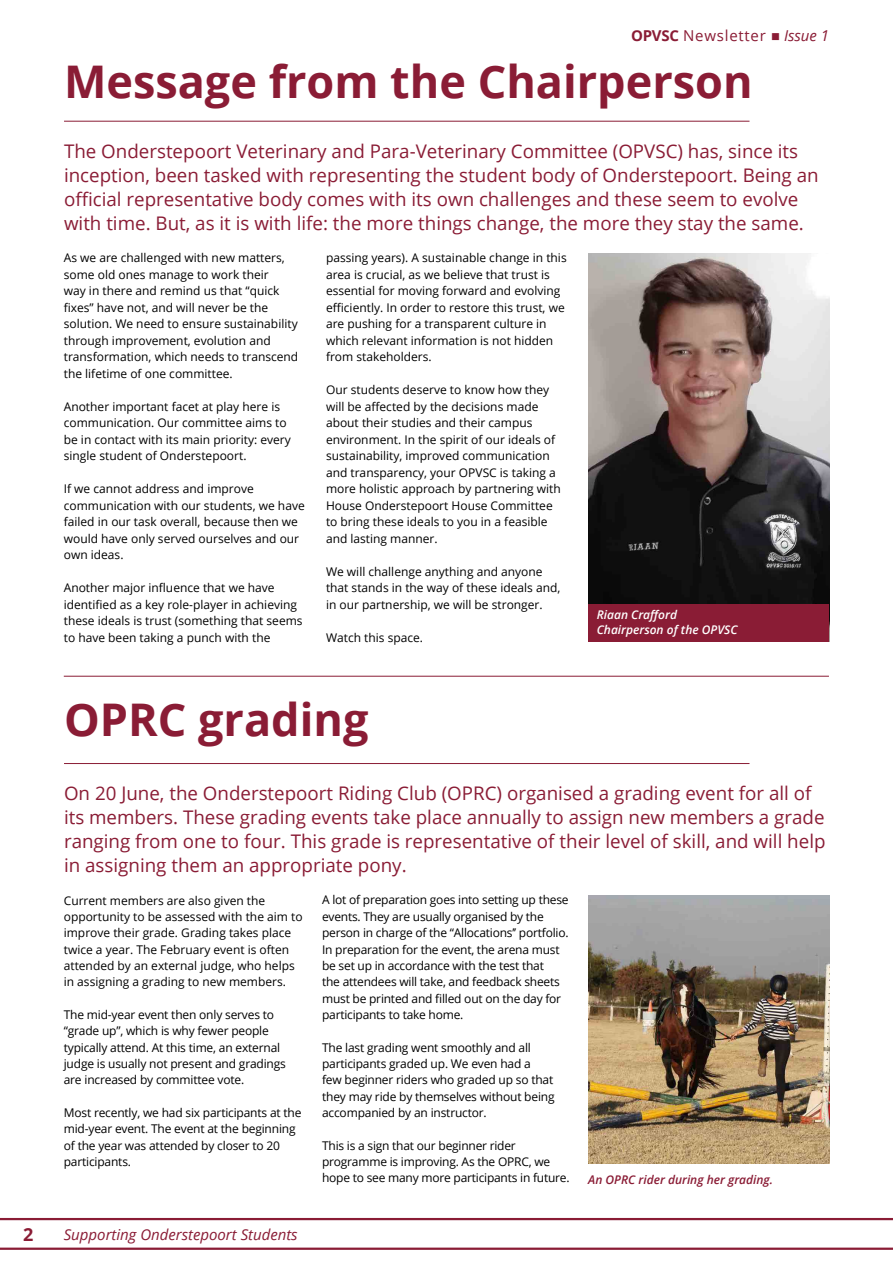
<style>
.page{position:relative;width:893px;height:1263px;background:#fff}
.page>*{position:absolute;margin:0;border:0;box-sizing:border-box;transform-origin:0 0}
.t1{font:700 45px "Open Sans";color:#8a1c35}
.t2{font:18.75px/24px "Open Sans";color:#8a1c35}
.t3{font:700 18px "Open Sans";color:#8a1c35}
.t4{font:italic 15px "Open Sans";color:#8a1c35}
.t5{font:15px "Open Sans";letter-spacing:.05em;color:#8a1c35}
.t6{font:12px/16.5px "Open Sans";color:#000}
.t7{font:12px/16.4px "Open Sans";letter-spacing:-.02em;color:#000}
.t8{font:italic 600 12px/15px "Open Sans";color:#fff}
.t9{font:italic 600 12px "Open Sans";color:#8a1c35}
.s1{font-weight:700}
.s2{font-style:italic}
</style>
<div class="page">
<hr style="left:0;top:1218px;width:893px;height:2px;background:#8a1c35">
<hr style="left:0;top:1247px;width:893px;height:3px;background:#8a1c35">
<img style="left:588px;top:895px;width:241px;height:268px">
<hr style="left:64px;top:763px;width:685px;height:1px;background:#8a1c35">
<hr style="left:64px;top:121px;width:685px;height:1px;background:#8a1c35">
<img style="left:588px;top:253px;width:241px;height:351px">
<hr style="left:64px;top:676px;width:765px;height:1px;background:#8a1c35">
<div style="left:588px;top:604px;width:241px;height:38px;background:#8a1c35"></div>
<h3 class="t3" style="left:23px;top:1221px;width:12px">2</h3>
<p class="t5" style="left:631px;top:25px;width:199px"><span class="s1">OPVSC</span> Newsletter ■ <span class="s2">Issue 1</span></p>
<h1 class="t1" style="left:64px;top:50px;width:690px">Message from the Chairperson</h1>
<p class="t2" style="left:64px;top:138px;width:756px">The Onderstepoort Veterinary and Para-Veterinary Committee (OPVSC) has, since its inception, been tasked with representing the student body of Onderstepoort. Being an official representative body comes with its own challenges and these seem to evolve with time. But, as it is with life: the more things change, the more they stay the same.</p>
<p class="t6" style="left:64px;top:249px;width:236px">As we are challenged with new matters, some old ones manage to work their<br>way in there and remind us that “quick fixes” have not, and will never be the solution. We need to ensure sustainability through improvement, evolution and transformation, which needs to transcend the lifetime of one committee.</p>
<p class="t6" style="left:64px;top:398px;width:229px">Another important facet at play here is communication. Our committee aims to be in contact with its main priority: every single student of Onderstepoort.</p>
<p class="t6" style="left:64px;top:480px;width:242px">If we cannot address and improve communication with our students, we have failed in our task overall, because then we would have only served ourselves and our own ideas.</p>
<p class="t6" style="left:64px;top:579px;width:240px">Another major influence that we have identified as a key role-player in achieving these ideals is trust (something that seems to have been taking a punch with the</p>
<p class="t6" style="left:326px;top:249px;width:242px">passing years). A sustainable change in this area is crucial, as we believe that trust is essential for moving forward and evolving efficiently. In order to restore this trust, we are pushing for a transparent culture in which relevant information is not hidden from stakeholders.</p>
<p class="t6" style="left:326px;top:381px;width:236px">Our students deserve to know how they will be affected by the decisions made about their studies and their campus environment. In the spirit of our ideals of sustainability, improved communication and transparency, your OPVSC is taking a more holistic approach by partnering with House Onderstepoort House Committee to bring these ideals to you in a feasible and lasting manner.</p>
<p class="t6" style="left:326px;top:563px;width:236px">We will challenge anything and anyone that stands in the way of these ideals and, in our partnership, we will be stronger.</p>
<p class="t6" style="left:326px;top:629px;width:99px">Watch this space.</p>
<p class="t8" style="left:597px;top:607px;width:142px">Riaan Crafford<br>Chairperson of the OPVSC</p>
<h1 class="t1" style="left:64px;top:688px;width:306px">OPRC grading</h1>
<p class="t2" style="left:64px;top:781px;width:763px">On 20 June, the Onderstepoort Riding Club (OPRC) organised a grading event for all of its members. These grading events take place annually to assign new members a grade ranging from one to four. This grade is representative of their level of skill, and will help in assigning them an appropriate pony.</p>
<p class="t6" style="left:64px;top:892px;width:240px">Current members are also given the opportunity to be assessed with the aim to improve their grade. Grading takes place twice a year. The February event is often attended by an external judge, who helps in assigning a grading to new members.</p>
<p class="t6" style="left:64px;top:1006px;width:224px">The mid-year event then only serves to “grade up”, which is why fewer people typically attend. At this time, an external judge is usually not present and gradings are increased by committee vote.</p>
<p class="t6" style="left:64px;top:1104px;width:239px">Most recently, we had six participants at the mid-year event. The event at the beginning of the year was attended by closer to 20 participants.</p>
<p class="t7" style="left:322px;top:892px;width:248px">A lot of preparation goes into setting up these events. They are usually organised by the person in charge of the “Allocations’’ portfolio.<br>In preparation for the event, the arena must be set up in accordance with the test that<br>the attendees will take, and feedback sheets must be printed and filled out on the day for participants to take home.</p>
<p class="t6" style="left:322px;top:1039px;width:234px">The last grading went smoothly and all participants graded up. We even had a<br>few beginner riders who graded up so that they may ride by themselves without being accompanied by an instructor.</p>
<p class="t7" style="left:322px;top:1137px;width:249px">This is a sign that our beginner rider programme is improving. As the OPRC, we hope to see many more participants in future.</p>
<p class="t9" style="left:588px;top:1171px;width:186px">An OPRC rider during her grading.</p>
<p class="t4" style="left:64px;top:1224px;width:235px">Supporting Onderstepoort Students</p>
</div>
